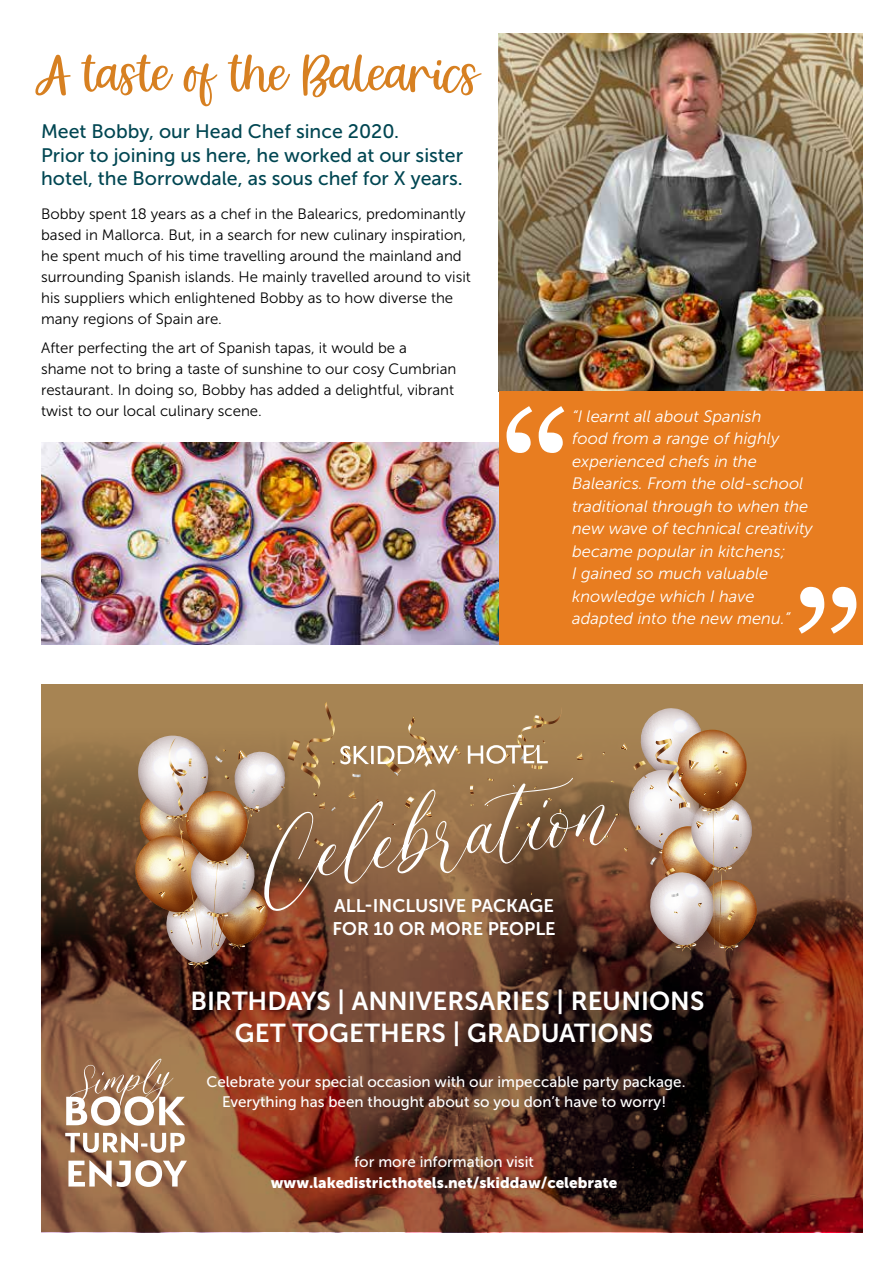
<style>
.page{position:relative;width:893px;height:1263px;background:#fff}
.page>*{position:absolute;margin:0;border:0;box-sizing:border-box;transform-origin:0 0}
.t1{font:58.95px "Holiday Wishes";color:#d78021}
.t2{font:25.8px/32.7px "Museo Sans 700";color:#fff;text-align:center}
.t3{font:19.5px/23.4px "Museo Sans 500";color:#004652}
.t4{font:18.15px/23px "Museo Sans 700";color:#fff}
.t5{font:italic 16.5px/22.5px "Museo Sans 300";color:#fff}
.t6{font:15.15px/20.7px "Museo Sans 500";color:#fff;text-align:center}
.t7{font:15.15px "Museo Sans 900";color:#fff}
.t8{font:15px/21px "Museo Sans 300";color:#000}
</style>
<div class="page">
<img style="left:499px;top:33px;width:363px;height:358px">
<img style="left:41px;top:442px;width:458px;height:202px">
<div style="left:499px;top:391px;width:363px;height:253px;background:#e87d20"></div>
<svg style="left:799px;top:587px;width:57px;height:47px"></svg>
<svg style="left:506px;top:406px;width:58px;height:47px"></svg>
<div style="left:41px;top:685px;width:821px;height:547px;background:#a78453"></div>
<img style="left:41px;top:743px;width:821px;height:489px">
<svg style="left:68px;top:1160px;width:119px;height:27px"></svg>
<svg style="left:65px;top:1132px;width:120px;height:20px"></svg>
<svg style="left:66px;top:1059px;width:119px;height:67px"></svg>
<svg style="left:576px;top:752px;width:8px;height:8px"></svg>
<img style="left:602px;top:708px;width:155px;height:250px">
<svg style="left:567px;top:778px;width:49px;height:133px;background:#8c5f42"></svg>
<img style="left:130px;top:702px;width:437px;height:267px">
<h1 class="t1" style="left:35px;top:51px;width:446px">A taste of the Balearics</h1>
<h3 class="t3" style="left:41px;top:120px;width:423px">Meet Bobby, our Head Chef since 2020.<br>Prior to joining us here, he worked at our sister hotel, the Borrowdale, as sous chef for X years.</h3>
<p class="t8" style="left:41px;top:203px;width:431px">Bobby spent 18 years as a chef in the Balearics, predominantly based in Mallorca. But, in a search for new culinary inspiration, he spent much of his time travelling around the mainland and surrounding Spanish islands. He mainly travelled around to visit his suppliers which enlightened Bobby as to how diverse the many regions of Spain are.</p>
<p class="t8" style="left:41px;top:338px;width:417px">After perfecting the art of Spanish tapas, it would be a<br>shame not to bring a taste of sunshine to our cosy Cumbrian restaurant. In doing so, Bobby has added a delightful, vibrant twist to our local culinary scene.</p>
<p class="t5" style="left:572px;top:405px;width:242px">“I learnt all about Spanish<br>food from a range of highly experienced chefs in the<br>Balearics. From the old-school traditional through to when the new wave of technical creativity became popular in kitchens;<br>I gained so much valuable knowledge which I have adapted into the new menu.”</p>
<p class="t4" style="left:332px;top:894px;width:225px">ALL-INCLUSIVE PACKAGE<br>FOR 10 OR MORE PEOPLE</p>
<h2 class="t2" style="left:190px;top:984px;width:515px">BIRTHDAYS | ANNIVERSARIES | REUNIONS<br>GET TOGETHERS | GRADUATIONS</h2>
<p class="t6" style="left:207px;top:1071px;width:480px">Celebrate your special occasion with our impeccable party package.<br>Everything has been thought about so you don’t have to worry!</p>
<p class="t6" style="left:354px;top:1151px;width:181px">for more information visit</p>
<p class="t7" style="left:271px;top:1174px;width:348px">www.lakedistricthotels.net/skiddaw/celebrate</p>
</div>
